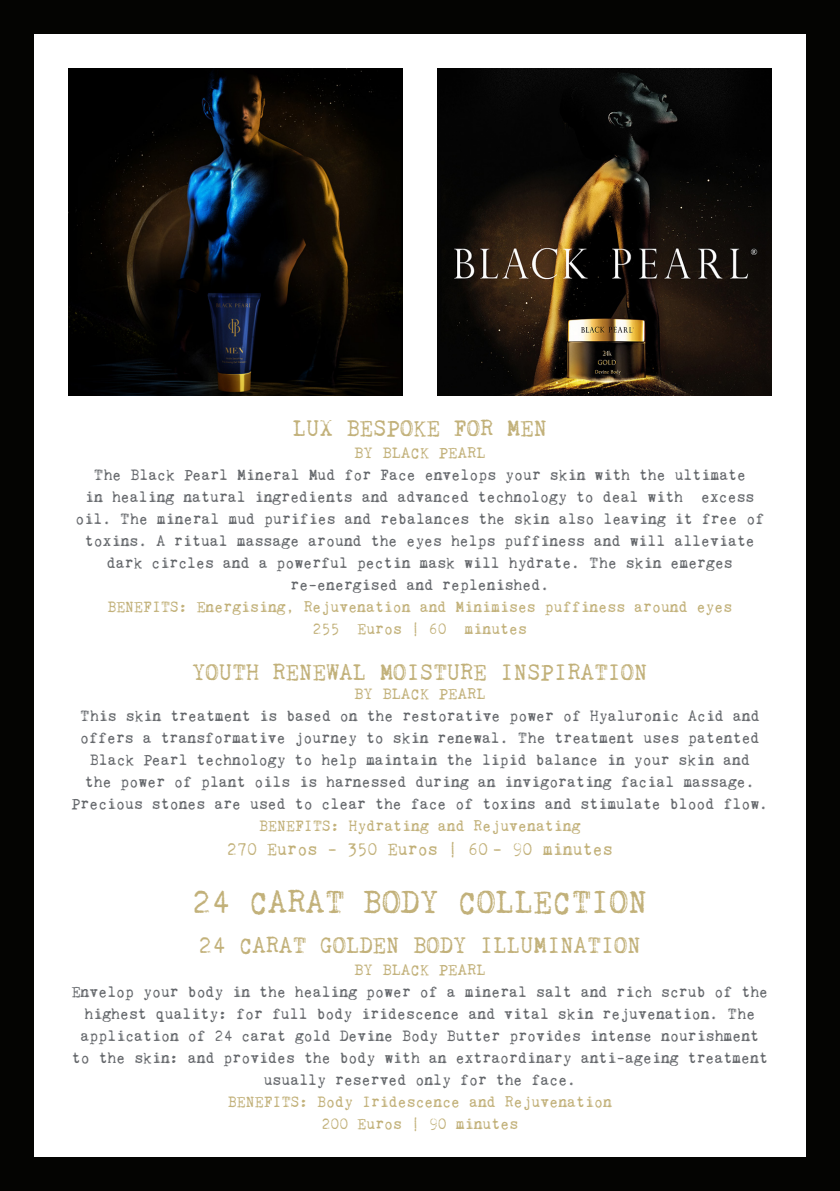
<style>
.page{position:relative;width:840px;height:1191px;background:#fff}
.page>*{position:absolute;margin:0;border:0;box-sizing:border-box;transform-origin:0 0}
.NEW_TREATMENT_HEADIN{font:34px "Kingthings Trypewriter 2";color:#c2b17a;scale:.95 1}
.NEW_TREATMENT_HEADIN-2{font:24px "Kingthings Trypewriter 2";color:#c2b17a;scale:.95 1}
.COST_AND_TIME{font:24px "Kingthings Trypewriter 2";color:#c2b17a;scale:.95 1}
.COST_AND_TIME-2{font:18px "Kingthings Trypewriter 2";color:#c2b17a;scale:.95 1}
.body_copy{font:16px/22px "Kingthings Trypewriter 2";color:#65686c;text-align:center;scale:.95 1}
.COST_AND_TIME-3{font:16px/22px "Kingthings Trypewriter 2";color:#65686c;text-align:center;scale:.95 1}
.body_copy-2{font:16px/22px "Kingthings Trypewriter 2";color:#c2b17a;text-align:center;scale:.95 1}
.COST_AND_TIME-4{font:16px "Kingthings Trypewriter 2";color:#c2b17a;scale:.95 1}
.BY_BLACK_PEARL{font:16px "Kingthings Trypewriter 2";color:#c2b17a}
.s1{color:#c2b17a}
</style>
<div class="page">
<div style="left:0;top:0;width:839px;height:1191px;background:#040402"></div>
<div style="left:34px;top:34px;width:771px;height:1123px;background:#fff"></div>
<img style="left:68px;top:68px;width:335px;height:328px">
<img style="left:437px;top:68px;width:334px;height:328px">
<p class="NEW_TREATMENT_HEADIN-2" style="left:292px;top:415px;width:269px">LUX BESPOKE FOR MEN</p>
<p class="BY_BLACK_PEARL" style="left:354px;top:444px;width:133px">BY BLACK PEARL</p>
<p class="body_copy" style="left:75px;top:464px;width:726px">The Black Pearl Mineral Mud for Face envelops your skin with the ultimate<br>in healing natural ingredients and advanced technology to deal with excess oil. The mineral mud purifies and rebalances the skin also leaving it free of toxins. A ritual massage around the eyes helps puffiness and will alleviate dark circles and a powerful pectin mask will hydrate. The skin emerges re-energised and replenished.</p>
<p class="body_copy-2" style="left:107px;top:596px;width:659px">BENEFITS: Energising, Rejuvenation and Minimises puffiness around eyes</p>
<p class="COST_AND_TIME-4" style="left:313px;top:620px;width:227px">255 Euros | 60 minutes</p>
<p class="COST_AND_TIME" style="left:192px;top:659px;width:480px">YOUTH RENEWAL MOISTURE INSPIRATION</p>
<p class="COST_AND_TIME-3" style="left:71px;top:683px;width:734px"><span class="s1">BY BLACK PEARL<br></span>This skin treatment is based on the restorative power of Hyaluronic Acid and offers a transformative journey to skin renewal. The treatment uses patented Black Pearl technology to help maintain the lipid balance in your skin and<br>the power of plant oils is harnessed during an invigorating facial massage.<br>Precious stones are used to clear the face of toxins and stimulate blood flow.</p>
<p class="COST_AND_TIME-4" style="left:259px;top:817px;width:339px">BENEFITS: Hydrating and Rejuvenating</p>
<p class="COST_AND_TIME-2" style="left:227px;top:839px;width:407px">270 Euros - 350 Euros | 60 - 90 minutes</p>
<p class="NEW_TREATMENT_HEADIN" style="left:192px;top:883px;width:480px">24 CARAT BODY COLLECTION</p>
<p class="NEW_TREATMENT_HEADIN-2" style="left:199px;top:932px;width:466px">24 CARAT GOLDEN BODY ILLUMINATION</p>
<p class="BY_BLACK_PEARL" style="left:354px;top:961px;width:133px">BY BLACK PEARL</p>
<p class="body_copy" style="left:72px;top:981px;width:734px">Envelop your body in the healing power of a mineral salt and rich scrub of the highest quality: for full body iridescence and vital skin rejuvenation. The application of 24 carat gold Devine Body Butter provides intense nourishment to the skin: and provides the body with an extraordinary anti-ageing treatment usually reserved only for the face.</p>
<p class="body_copy-2" style="left:228px;top:1091px;width:405px">BENEFITS: Body Iridescence and Rejuvenation<br>200 Euros | 90 minutes</p>
</div>
